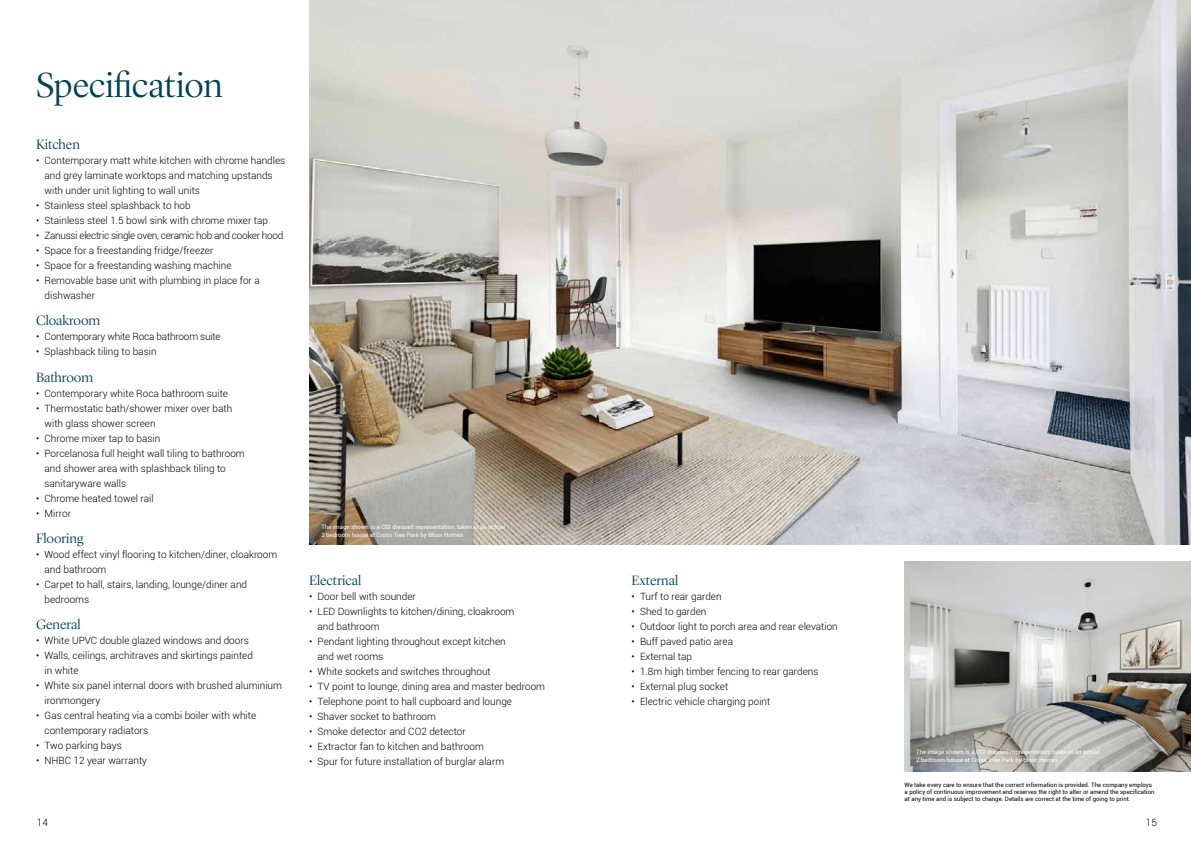
<style>
.page{position:relative;width:1191px;height:842px;background:#fff}
.page>*{position:absolute;margin:0;border:0;box-sizing:border-box;transform-origin:0 0}
.t1{font:300 36px "Lyon Display";color:#014255}
.t2{font:300 14px "Lyon Display";color:#014255}
.t3{font:300 10px/15px "Roboto";color:#000}
.t4{font:300 10px "Roboto";letter-spacing:-.03em;color:#000}
.t5{font:300 10px "Roboto";letter-spacing:-.02em;color:#000}
.t6{font:6px/7.2px "Roboto";color:#000}
.t7{font:6px/8px "Roboto";color:#fff}
</style>
<div class="page">
<img style="left:309px;top:0;width:882px;height:544px">
<img style="left:904px;top:561px;width:287px;height:210px">
<h1 class="t1" style="left:36px;top:59px;width:188px">Specification</h1>
<h2 class="t2" style="left:36px;top:134px;width:45px">Kitchen</h2>
<p class="t3" style="left:44px;top:152px;width:242px;text-indent:-8px">• Contemporary matt white kitchen with chrome handles and grey laminate worktops and matching upstands with under unit lighting to wall units</p>
<p class="t3" style="left:36px;top:197px;width:156px">• Stainless steel splashback to hob</p>
<p class="t3" style="left:36px;top:212px;width:234px">• Stainless steel 1.5 bowl sink with chrome mixer tap</p>
<p class="t4" style="left:36px;top:228px;width:249px">• Zanussi electric single oven, ceramic hob and cooker hood</p>
<p class="t3" style="left:36px;top:242px;width:179px">• Space for a freestanding fridge/freezer</p>
<p class="t3" style="left:36px;top:257px;width:197px">• Space for a freestanding washing machine</p>
<p class="t3" style="left:44px;top:272px;width:217px;text-indent:-8px">• Removable base unit with plumbing in place for a dishwasher</p>
<h2 class="t2" style="left:36px;top:310px;width:66px">Cloakroom</h2>
<p class="t5" style="left:36px;top:330px;width:186px">• Contemporary white Roca bathroom suite</p>
<p class="t3" style="left:36px;top:344px;width:122px">• Splashback tiling to basin</p>
<h2 class="t2" style="left:36px;top:367px;width:59px">Bathroom</h2>
<p class="t3" style="left:36px;top:385px;width:194px">• Contemporary white Roca bathroom suite</p>
<p class="t3" style="left:45px;top:400px;width:189px;text-indent:-9px">• Thermostatic bath/shower mixer over bath with glass shower screen</p>
<p class="t3" style="left:36px;top:430px;width:126px">• Chrome mixer tap to basin</p>
<p class="t3" style="left:45px;top:445px;width:202px;text-indent:-8px">• Porcelanosa full height wall tiling to bathroom and shower area with splashback tiling to sanitaryware walls</p>
<p class="t3" style="left:36px;top:490px;width:119px">• Chrome heated towel rail</p>
<p class="t3" style="left:36px;top:505px;width:37px">• Mirror</p>
<h2 class="t2" style="left:36px;top:528px;width:49px">Flooring</h2>
<p class="t3" style="left:45px;top:546px;width:234px;text-indent:-8px">• Wood effect vinyl flooring to kitchen/diner, cloakroom and bathroom</p>
<p class="t3" style="left:45px;top:576px;width:204px;text-indent:-8px">• Carpet to hall, stairs, landing, lounge/diner and bedrooms</p>
<h2 class="t2" style="left:36px;top:614px;width:46px">General</h2>
<p class="t3" style="left:36px;top:633px;width:214px">• White UPVC double glazed windows and doors</p>
<p class="t3" style="left:45px;top:648px;width:210px;text-indent:-9px">• Walls, ceilings, architraves and skirtings painted in white</p>
<p class="t3" style="left:45px;top:678px;width:239px;text-indent:-8px">• White six panel internal doors with brushed aluminium ironmongery</p>
<p class="t3" style="left:45px;top:708px;width:213px;text-indent:-8px">• Gas central heating via a combi boiler with white contemporary radiators</p>
<p class="t3" style="left:36px;top:738px;width:87px">• Two parking bays</p>
<p class="t3" style="left:36px;top:753px;width:113px">• NHBC 12 year warranty</p>
<p class="t7" style="left:321px;top:523px;width:185px">The image shown is a CGI dressed representation, taken in an actual<br>2 bedroom house at Cross Tree Park by Bloor Homes</p>
<h2 class="t2" style="left:309px;top:570px;width:54px">Electrical</h2>
<p class="t3" style="left:309px;top:588px;width:108px">• Door bell with sounder</p>
<p class="t3" style="left:317px;top:603px;width:198px;text-indent:-8px">• LED Downlights to kitchen/dining, cloakroom and bathroom</p>
<p class="t3" style="left:317px;top:633px;width:190px;text-indent:-8px">• Pendant lighting throughout except kitchen and wet rooms</p>
<p class="t3" style="left:309px;top:663px;width:183px">• White sockets and switches throughout</p>
<p class="t3" style="left:309px;top:678px;width:237px">• TV point to lounge, dining area and master bedroom</p>
<p class="t3" style="left:309px;top:693px;width:204px">• Telephone point to hall cupboard and lounge</p>
<p class="t3" style="left:309px;top:708px;width:128px">• Shaver socket to bathroom</p>
<p class="t3" style="left:309px;top:723px;width:158px">• Smoke detector and CO2 detector</p>
<p class="t3" style="left:309px;top:738px;width:176px">• Extractor fan to kitchen and bathroom</p>
<p class="t3" style="left:309px;top:753px;width:197px">• Spur for future installation of burglar alarm</p>
<h2 class="t2" style="left:631px;top:570px;width:48px">External</h2>
<p class="t3" style="left:631px;top:588px;width:92px">• Turf to rear garden</p>
<p class="t3" style="left:631px;top:603px;width:77px">• Shed to garden</p>
<p class="t3" style="left:631px;top:618px;width:208px">• Outdoor light to porch area and rear elevation</p>
<p class="t3" style="left:631px;top:633px;width:103px">• Buff paved patio area</p>
<p class="t3" style="left:631px;top:648px;width:62px">• External tap</p>
<p class="t3" style="left:631px;top:663px;width:188px">• 1.8m high timber fencing to rear gardens</p>
<p class="t3" style="left:631px;top:678px;width:98px">• External plug socket</p>
<p class="t3" style="left:631px;top:693px;width:140px">• Electric vehicle charging point</p>
<p class="t7" style="left:916px;top:748px;width:185px">The image shown is a CGI dressed representation, taken in an actual<br>2 bedroom house at Cross Tree Park by Bloor Homes</p>
<p class="t6" style="left:904px;top:781px;width:251px">We take every care to ensure that the correct information is provided. The company employs a policy of continuous improvement and reserves the right to alter or amend the specification at any time and is subject to change. Details are correct at the time of going to print.</p>
<p class="t3" style="left:37px;top:815px;width:13px">14</p>
<p class="t3" style="left:1145px;top:815px;width:13px">15</p>
</div>
